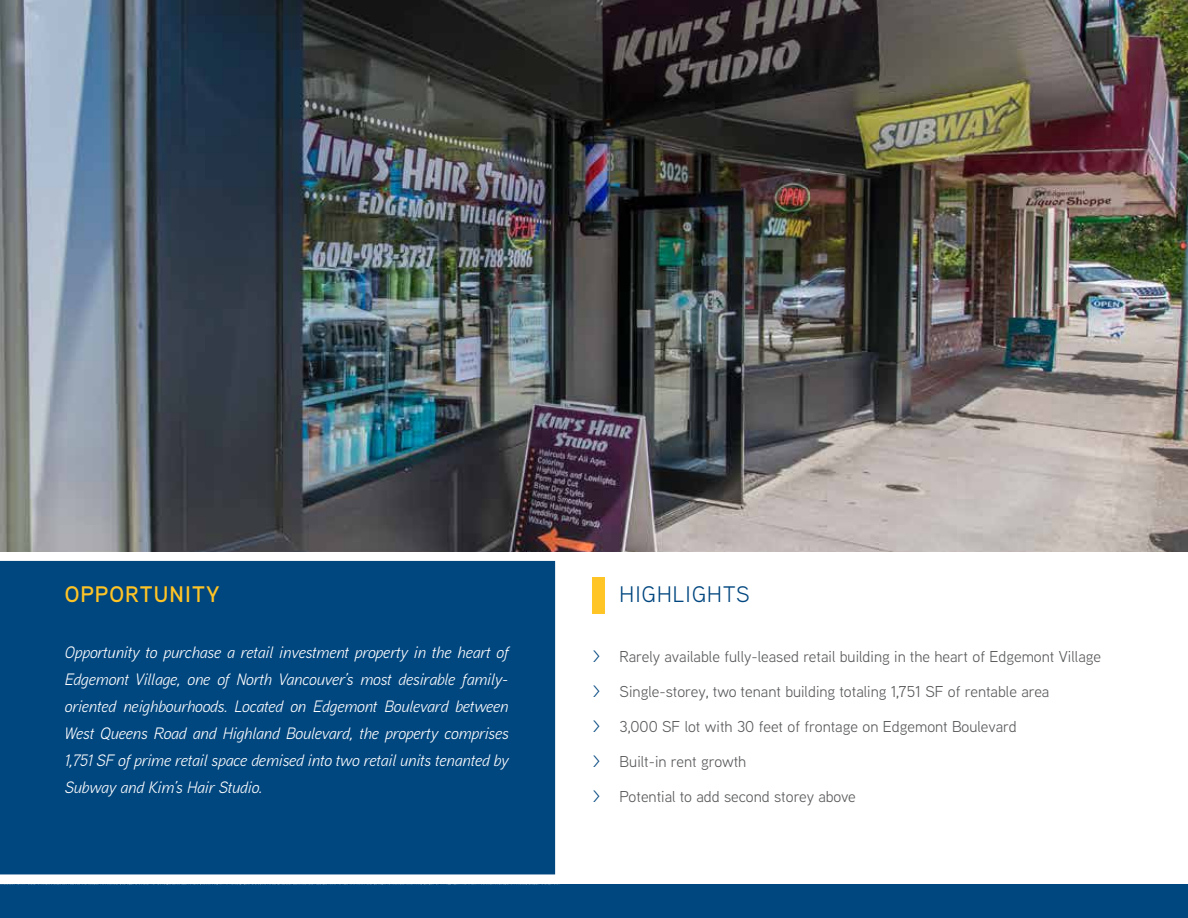
<style>
.page{position:relative;width:1188px;height:918px;background:#fff}
.page>*{position:absolute;margin:0;border:0;box-sizing:border-box;transform-origin:0 0}
.t1{font:600 22.5px "Aaux Next";letter-spacing:.05em;color:#ffc425}
.t2{font:22.5px "Aaux Next";letter-spacing:.05em;color:#00467f}
.t3{font:italic 16.5px/27px "Aaux Next";color:#fff;text-align:justify}
.t4{font:15.75px "Aaux Next";color:#58595b}
.s1{font-size:16.5px;color:#00467f}
</style>
<div class="page">
<div style="left:593px;top:577px;width:12px;height:37px;background:#ffc425"></div>
<div style="left:0;top:885px;width:1188px;height:33px;background:#00467f"></div>
<div style="left:0;top:561px;width:555px;height:313px;background:#00467f"></div>
<img style="left:0;top:0;width:1188px;height:552px">
<h1 class="t1" style="left:65px;top:579px;width:156px">OPPORTUNITY</h1>
<h1 class="t2" style="left:620px;top:579px;width:132px">HIGHLIGHTS</h1>
<p class="t3" style="left:65px;top:639px;width:445px">Opportunity to purchase a retail investment property in the heart of Edgemont Village, one of North Vancouver’s most desirable family&shy;oriented neighbourhoods. Located on Edgemont Boulevard between West Queens Road and Highland Boulevard, the property comprises 1,751 SF of prime retail space demised into two retail units tenanted by Subway and Kim’s Hair Studio.</p>
<p class="t4" style="left:593px;top:646px;width:510px"><span class="s1">&gt;</span> Rarely available fully-leased retail building in the heart of Edgemont Village</p>
<p class="t4" style="left:593px;top:681px;width:458px"><span class="s1">&gt;</span> Single-storey, two tenant building totaling 1,751 SF of rentable area</p>
<p class="t4" style="left:593px;top:716px;width:426px"><span class="s1">&gt;</span> 3,000 SF lot with 30 feet of frontage on Edgemont Boulevard</p>
<p class="t4" style="left:593px;top:751px;width:155px"><span class="s1">&gt;</span> Built-in rent growth</p>
<p class="t4" style="left:593px;top:786px;width:265px"><span class="s1">&gt;</span> Potential to add second storey above</p>
</div>
